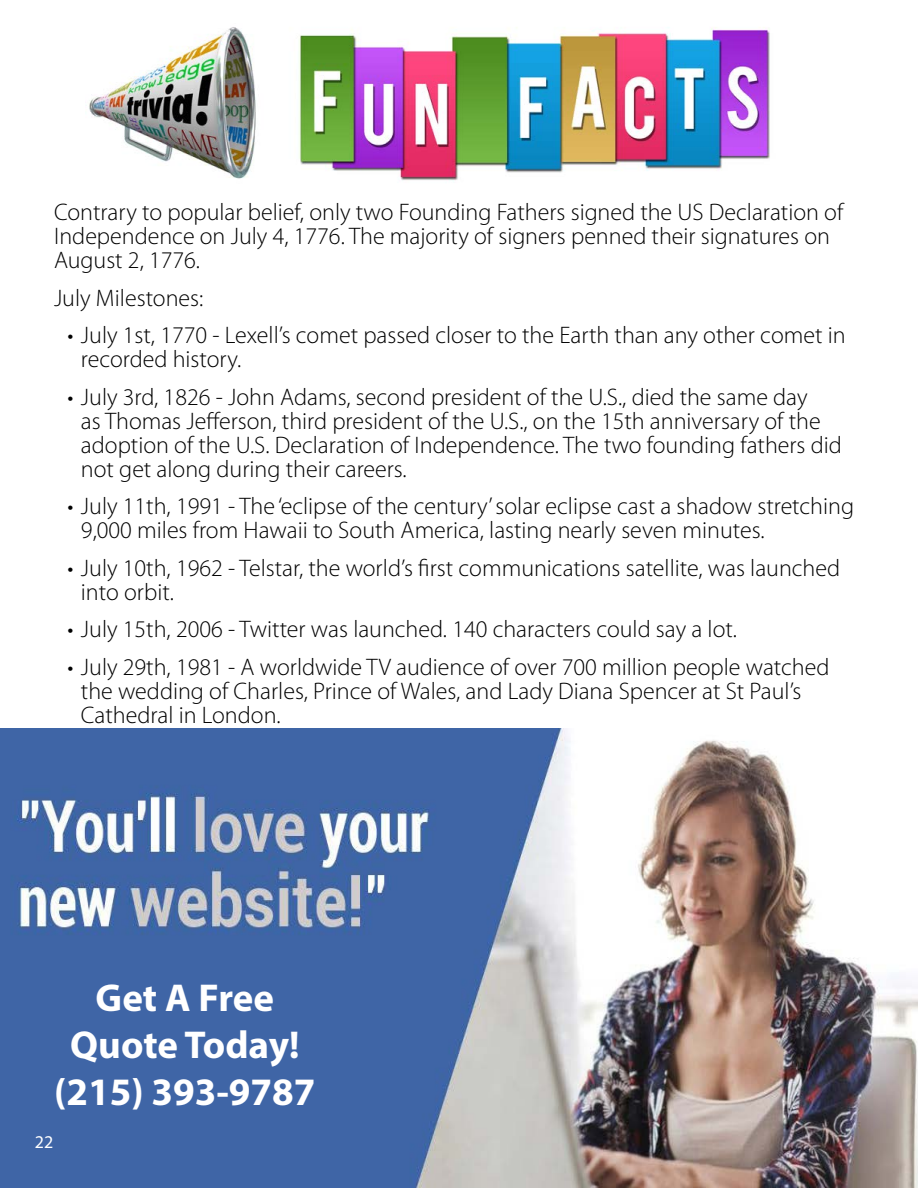
<style>
.page{position:relative;width:918px;height:1188px;background:#fff}
.page>*{position:absolute;margin:0;border:0;box-sizing:border-box;transform-origin:0 0}
.t1{font:700 39px/46.8px "Myriad Pro";color:#fff;text-align:center}
.t2{font:300 24px/24px "Myriad Pro";color:#000}
.t3{font:18px "Myriad Pro";color:#fff}
</style>
<div class="page">
<img style="left:0;top:729px;width:918px;height:459px">
<img style="left:89px;top:27px;width:167px;height:152px">
<img style="left:299px;top:27px;width:471px;height:154px">
<p class="t2" style="left:54px;top:200px;width:791px">Contrary to popular belief, only two Founding Fathers signed the US Declaration of<br>Independence on July 4, 1776. The majority of signers penned their signatures on<br>August 2, 1776.</p>
<p class="t2" style="left:54px;top:286px;width:151px">July Milestones:</p>
<p class="t2" style="left:81px;top:323px;width:766px;text-indent:-13px">• July 1st, 1770 - Lexell’s comet passed closer to the Earth than any other comet in recorded history.</p>
<p class="t2" style="left:81px;top:385px;width:763px;text-indent:-13px">• July 3rd, 1826 - John Adams, second president of the U.S., died the same day<br>as Thomas Jefferson, third president of the U.S., on the 15th anniversary of the adoption of the U.S. Declaration of Independence. The two founding fathers did not get along during their careers.</p>
<p class="t2" style="left:81px;top:494px;width:775px;text-indent:-13px">• July 11th, 1991 - The ‘eclipse of the century’ solar eclipse cast a shadow stretching<br>9,000 miles from Hawaii to South America, lasting nearly seven minutes.</p>
<p class="t2" style="left:81px;top:556px;width:761px;text-indent:-13px">• July 10th, 1962 - Telstar, the world’s first communications satellite, was launched into orbit.</p>
<p class="t2" style="left:67px;top:617px;width:671px">• July 15th, 2006 - Twitter was launched. 140 characters could say a lot.</p>
<p class="t2" style="left:81px;top:655px;width:750px;text-indent:-13px">• July 29th, 1981 - A worldwide TV audience of over 700 million people watched the wedding of Charles, Prince of Wales, and Lady Diana Spencer at St Paul’s<br>Cathedral in London.</p>
<h1 class="t1" style="left:54px;top:973px;width:263px">Get A Free<br>Quote Today! (215) 393-9787</h1>
<p class="t3" style="left:35px;top:1131px;width:20px">22</p>
</div>
